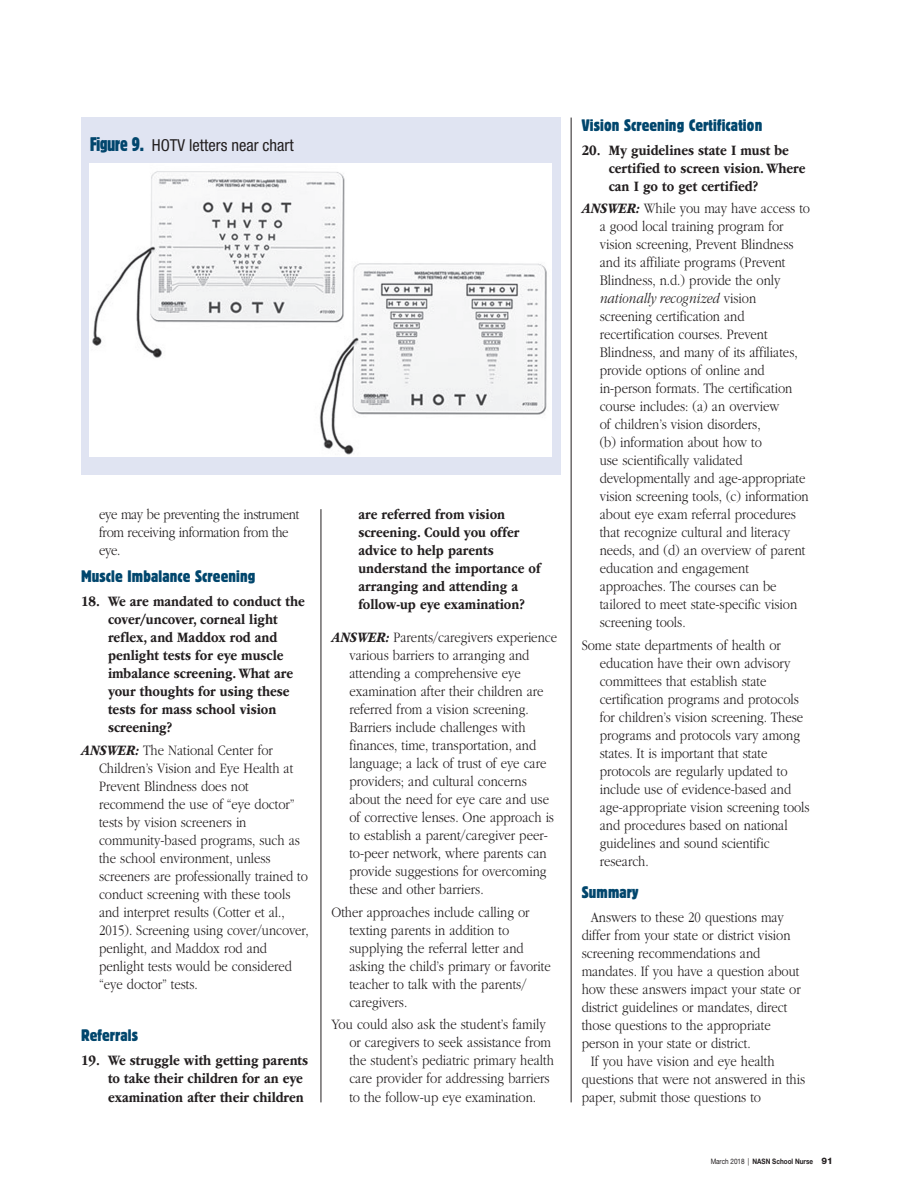
<style>
.page{position:relative;width:905px;height:1202px;background:#fff}
.page>*{position:absolute;margin:0;border:0;box-sizing:border-box;transform-origin:0 0}
.t1{font:condensed 16.5px "Block BE";letter-spacing:.01em;color:#01466d}
.t2{font:condensed 16.5px "Helvetica Neue LT Std";color:#231f20}
.t3{font:300 15px/18px "ITC Garamond Std";color:#231f20;scale:.85 1}
.t4{font:700 15px/18px "ITC Garamond Std";color:#231f20;scale:.85 1}
.t5{font:300 15px/18px "ITC Garamond Std";letter-spacing:-.02em;color:#231f20;scale:.85 1}
.t6{font:700 7.5px "Helvetica Neue LT Std";color:#231f20;scale:.85 1}
.s1{font-family:"Block BE Extra Cn";font-stretch:normal;font-size:19.5px;color:#01466d}
.s2{font-weight:700;font-style:italic}
.s3{font-style:italic}
.s4{font-weight:400}
.s5{font-weight:800;font-size:9px}
</style>
<div class="page">
<hr style="left:570px;top:117px;width:1px;height:985px;background:#231f20">
<hr style="left:320px;top:509px;width:1px;height:593px;background:#231f20">
<div style="left:81px;top:117px;width:479px;height:357px;background:#e0e4f2"></div>
<img style="left:90px;top:163px;width:461px;height:293px">
<p class="t2" style="left:90px;top:135px;width:205px"><span class="s1">Figure 9.</span> HOTV letters near chart</p>
<p class="t5" style="left:99px;top:506px;width:237px">eye may be preventing the instrument from receiving information from the eye.</p>
<p class="t1" style="left:81px;top:567px;width:176px">Muscle Imbalance Screening</p>
<p class="t4" style="left:108px;top:592px;width:233px;text-indent:-27px">18. We are mandated to conduct the cover/uncover, corneal light reflex, and Maddox rod and penlight tests for eye muscle imbalance screening. What are your thoughts for using these tests for mass school vision screening?</p>
<p class="t3" style="left:99px;top:741px;width:248px;text-indent:-18px"><span class="s2">ANSWER:</span> The National Center for<br>Children’s Vision and Eye Health at<br>Prevent Blindness does not recommend the use of “eye doctor” tests by vision screeners in community-based programs, such as the school environment, unless screeners are professionally trained to conduct screening with these tools and interpret results (Cotter et al.,<br>2015). Screening using cover/uncover, penlight, and Maddox rod and penlight tests would be considered “eye doctor” tests.</p>
<p class="t1" style="left:81px;top:1026px;width:59px">Referrals</p>
<p class="t4" style="left:108px;top:1051px;width:237px;text-indent:-27px">19. We struggle with getting parents to take their children for an eye examination after their children</p>
<p class="t4" style="left:358px;top:505px;width:216px">are referred from vision screening. Could you offer advice to help parents understand the importance of arranging and attending a follow-up eye examination?</p>
<p class="t3" style="left:349px;top:629px;width:246px;text-indent:-18px"><span class="s2">ANSWER:</span> Parents/caregivers experience various barriers to arranging and attending a comprehensive eye examination after their children are referred from a vision screening.<br>Barriers include challenges with finances, time, transportation, and language; a lack of trust of eye care providers; and cultural concerns about the need for eye care and use of corrective lenses. One approach is to establish a parent/caregiver peer&shy;to-peer network, where parents can provide suggestions for overcoming these and other barriers.</p>
<p class="t3" style="left:349px;top:903px;width:238px;text-indent:-18px">Other approaches include calling or texting parents in addition to supplying the referral letter and asking the child’s primary or favorite teacher to talk with the parents/ caregivers.</p>
<p class="t3" style="left:349px;top:1016px;width:242px;text-indent:-18px">You could also ask the student’s family or caregivers to seek assistance from the student’s pediatric primary health care provider for addressing barriers to the follow-up eye examination.</p>
<p class="t1" style="left:581px;top:115px;width:182px">Vision Screening Certification</p>
<p class="t4" style="left:608px;top:141px;width:233px;text-indent:-27px">20. My guidelines state I must be certified to screen vision. Where can I go to get certified?</p>
<p class="t3" style="left:599px;top:200px;width:249px;text-indent:-18px"><span class="s2">ANSWER:</span> While you may have access to a good local training program for vision screening, Prevent Blindness and its affiliate programs (Prevent Blindness, n.d.) provide the only <span class="s3">nationally recognized</span> vision screening certification and recertification courses. Prevent Blindness, and many of its affiliates, provide options of online and in-person formats. The certification course includes: (a) an overview<br>of children’s vision disorders,<br>(b) information about how to<br>use scientifically validated developmentally and age-appropriate vision screening tools, (c) information about eye exam referral procedures that recognize cultural and literacy needs, and (d) an overview of parent education and engagement approaches. The courses can be tailored to meet state-specific vision screening tools.</p>
<p class="t3" style="left:599px;top:636px;width:248px;text-indent:-18px">Some state departments of health or education have their own advisory committees that establish state certification programs and protocols for children’s vision screening. These programs and protocols vary among states. It is important that state protocols are regularly updated to include use of evidence-based and age-appropriate vision screening tools and procedures based on national guidelines and sound scientific research.</p>
<p class="t1" style="left:581px;top:882px;width:58px">Summary</p>
<p class="t3" style="left:590px;top:908px;width:229px">Answers to these 20 questions may</p>
<p class="t3" style="left:581px;top:926px;width:247px">differ from your state or district vision</p>
<p class="t3" style="left:581px;top:944px;width:211px">screening recommendations and</p>
<p class="t3" style="left:581px;top:962px;width:257px">mandates. If you have a question about</p>
<p class="t3" style="left:581px;top:980px;width:259px">how these answers impact your state or</p>
<p class="t3" style="left:581px;top:998px;width:243px">district guidelines or mandates, direct</p>
<p class="t3" style="left:581px;top:1016px;width:224px">those questions to the appropriate</p>
<p class="t3" style="left:581px;top:1034px;width:200px">person in your state or district.</p>
<p class="t3" style="left:590px;top:1052px;width:218px">If you have vision and eye health</p>
<p class="t3" style="left:581px;top:1070px;width:264px">questions that were not answered in this</p>
<p class="t3" style="left:581px;top:1088px;width:212px">paper, submit those questions to</p>
<p class="t6" style="left:710px;top:1156px;width:145px"><span class="s4">March 2018 |</span> NASN School Nurse <span class="s5">91</span></p>
</div>
